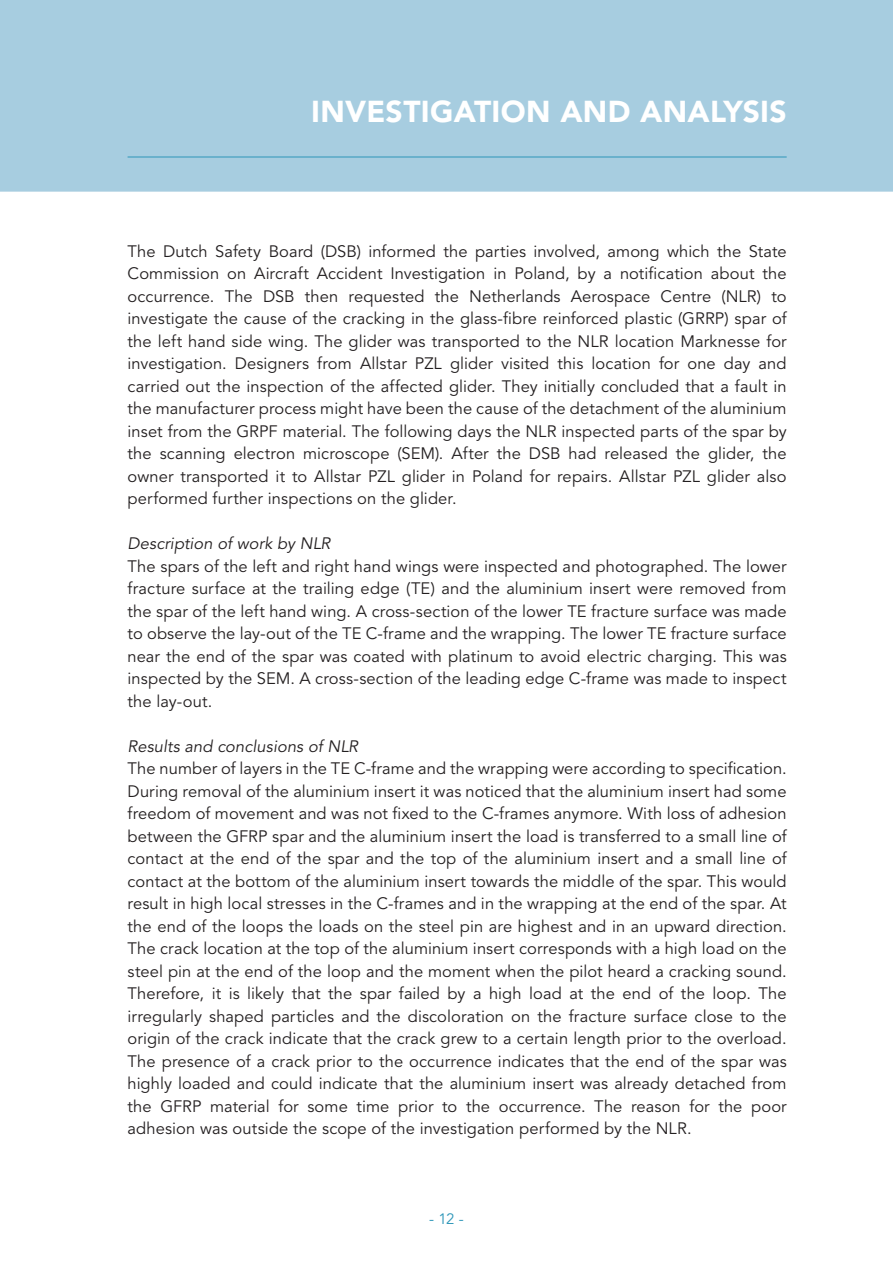
<style>
.page{position:relative;width:893px;height:1263px;background:#fff}
.page>*{position:absolute;margin:0;border:0;box-sizing:border-box;transform-origin:0 0}
.Hoofdstuk_kop_-nr{font:900 30px "Avenir LT Std";letter-spacing:.01em;color:#fff}
.Bodytekst{font:16.5px/22.5px "Avenir LT Std";letter-spacing:.005em;color:#231f20;text-align:justify}
.Sub-subparagraaf_Kop{font:italic 16.5px "Avenir LT Std";letter-spacing:.005em;color:#231f20}
.t1{font:15px "Avenir LT Std";color:#2f97b9}
</style>
<div class="page">
<div style="left:0;top:0;width:893px;height:192px;background:#a7cde0"></div>
<hr style="left:128px;top:157px;width:659px;height:1px;background:#2f97b9">
<p class="Hoofdstuk_kop_-nr" style="left:311px;top:93px;width:477px">INVESTIGATION AND ANALYSIS</p>
<p class="Bodytekst" style="left:128px;top:240px;width:661px">The Dutch Safety Board (DSB) informed the parties involved, among which the State Commission on Aircraft Accident Investigation in Poland, by a notification about the occurrence. The DSB then requested the Netherlands Aerospace Centre (NLR) to investigate the cause of the cracking in the glass-fibre reinforced plastic (GRRP) spar of the left hand side wing. The glider was transported to the NLR location Marknesse for investigation. Designers from Allstar PZL glider visited this location for one day and carried out the inspection of the affected glider. They initially concluded that a fault in the manufacturer process might have been the cause of the detachment of the aluminium inset from the GRPF material. The following days the NLR inspected parts of the spar by the scanning electron microscope (SEM). After the DSB had released the glider, the owner transported it to Allstar PZL glider in Poland for repairs. Allstar PZL glider also performed further inspections on the glider.</p>
<p class="Sub-subparagraaf_Kop" style="left:128px;top:534px;width:204px">Description of work by NLR</p>
<p class="Bodytekst" style="left:128px;top:555px;width:661px">The spars of the left and right hand wings were inspected and photographed. The lower fracture surface at the trailing edge (TE) and the aluminium insert were removed from the spar of the left hand wing. A cross-section of the lower TE fracture surface was made to observe the lay-out of the TE C-frame and the wrapping. The lower TE fracture surface near the end of the spar was coated with platinum to avoid electric charging. This was inspected by the SEM. A cross-section of the leading edge C-frame was made to inspect the lay-out.</p>
<p class="Sub-subparagraaf_Kop" style="left:128px;top:736px;width:232px">Results and conclusions of NLR</p>
<p class="Bodytekst" style="left:128px;top:758px;width:661px">The number of layers in the TE C-frame and the wrapping were according to specification.<br>During removal of the aluminium insert it was noticed that the aluminium insert had some freedom of movement and was not fixed to the C-frames anymore. With loss of adhesion between the GFRP spar and the aluminium insert the load is transferred to a small line of contact at the end of the spar and the top of the aluminium insert and a small line of contact at the bottom of the aluminium insert towards the middle of the spar. This would result in high local stresses in the C-frames and in the wrapping at the end of the spar. At the end of the loops the loads on the steel pin are highest and in an upward direction.<br>The crack location at the top of the aluminium insert corresponds with a high load on the steel pin at the end of the loop and the moment when the pilot heard a cracking sound.<br>Therefore, it is likely that the spar failed by a high load at the end of the loop. The irregularly shaped particles and the discoloration on the fracture surface close to the origin of the crack indicate that the crack grew to a certain length prior to the overload.<br>The presence of a crack prior to the occurrence indicates that the end of the spar was highly loaded and could indicate that the aluminium insert was already detached from the GFRP material for some time prior to the occurrence. The reason for the poor adhesion was outside the scope of the investigation performed by the NLR.</p>
<p class="t1" style="left:429px;top:1210px;width:36px">- 12 -</p>
</div>
